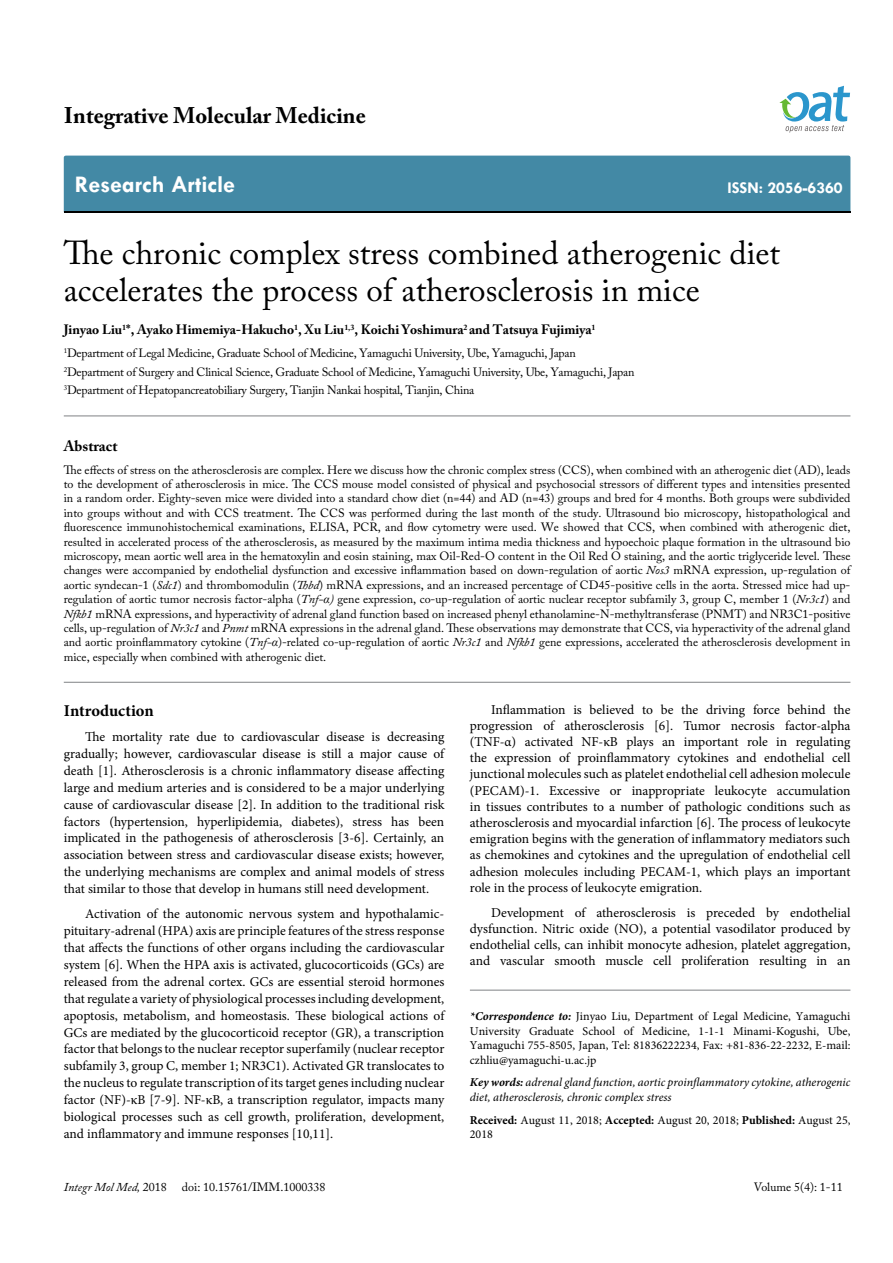
<style>
.page{position:relative;width:893px;height:1263px;background:#fff}
.page>*{position:absolute;margin:0;border:0;box-sizing:border-box;transform-origin:0 0}
.t1{font:33px/37.5px "Adobe Caslon Pro";color:#000}
.t2{font:700 24px "Tw Cen";color:#fff}
.t3{font:700 22.5px "Adobe Caslon Pro";color:#000}
.t4{font:700 16.5px "Tw Cen";color:#fff}
.t5{font:700 16.5px "Minion Pro";letter-spacing:-.005em;color:#000}
.t6{font:700 15px "Adobe Caslon Pro";color:#000}
.t7{font:13.5px/16.2px "Minion Pro";color:#000;text-align:justify}
.t8{font:700 13.5px "Adobe Caslon Pro";color:#000}
.t9{font:12px/14.4px "Adobe Caslon Pro";letter-spacing:-.02em;color:#000}
.t10{font:12px/14.4px "Minion Pro";color:#000;text-align:justify}
.t11{font:italic 12px/14.4px "Minion Pro";color:#000}
.t12{font:12px "Adobe Caslon Pro";color:#000}
.t13{font:italic 12px "Adobe Caslon Pro";color:#000}
.s1{font-style:italic}
.s2{font-family:"Times New Roman";font-style:italic}
.s3{font-weight:700;font-style:italic}
.s4{font-weight:700}
.s5{font-style:normal}
</style>
<div class="page">
<div style="left:64px;top:156px;width:786px;height:56px;background:#4389a5"></div>
<svg style="left:779px;top:86px;width:71px;height:47px"></svg>
<hr style="left:64px;top:682px;width:786px;height:1px;background:#808285">
<hr style="left:64px;top:416px;width:786px;height:1px;background:#808285">
<hr style="left:470px;top:990px;width:380px;height:1px;background:#808285">
<h3 class="t3" style="left:64px;top:102px;width:303px">Integrative Molecular Medicine</h3>
<h2 class="t2" style="left:75px;top:170px;width:162px">Research Article</h2>
<p class="t4" style="left:727px;top:178px;width:117px">ISSN: 2056-6360</p>
<h1 class="t1" style="left:64px;top:233px;width:718px">The chronic complex stress combined atherogenic diet accelerates the process of atherosclerosis in mice</h1>
<p class="t8" style="left:64px;top:322px;width:533px">Jinyao Liu<sup>1</sup>*, Ayako Himemiya-Hakucho<sup>1</sup>, Xu Liu<sup>1,3</sup>, Koichi Yoshimura<sup>2</sup> and Tatsuya Fujimiya<sup>1</sup></p>
<p class="t9" style="left:64px;top:344px;width:572px;line-height:18.6px"><sup>1</sup>Department of Legal Medicine, Graduate School of Medicine, Yamaguchi University, Ube, Yamaguchi, Japan<br><sup>2</sup>Department of Surgery and Clinical Science, Graduate School of Medicine, Yamaguchi University, Ube, Yamaguchi, Japan<br><sup>3</sup>Department of Hepatopancreatobiliary Surgery, Tianjin Nankai hospital, Tianjin, China</p>
<p class="t6" style="left:64px;top:437px;width:55px">Abstract</p>
<p class="t9" style="left:64px;top:462px;width:788px;text-align:justify">The effects of stress on the atherosclerosis are complex. Here we discuss how the chronic complex stress (CCS), when combined with an atherogenic diet (AD), leads to the development of atherosclerosis in mice. The CCS mouse model consisted of physical and psychosocial stressors of different types and intensities presented in a random order. Eighty-seven mice were divided into a standard chow diet (n=44) and AD (n=43) groups and bred for 4 months. Both groups were subdivided into groups without and with CCS treatment. The CCS was performed during the last month of the study. Ultrasound bio microscopy, histopathological and fluorescence immunohistochemical examinations, ELISA, PCR, and flow cytometry were used. We showed that CCS, when combined with atherogenic diet, resulted in accelerated process of the atherosclerosis, as measured by the maximum intima media thickness and hypoechoic plaque formation in the ultrasound bio microscopy, mean aortic well area in the hematoxylin and eosin staining, max Oil-Red-O content in the Oil Red O staining, and the aortic triglyceride level. These changes were accompanied by endothelial dysfunction and excessive inflammation based on down-regulation of aortic <span class="s1">Nos3</span> mRNA expression, up-regulation of aortic syndecan-1 (<span class="s1">Sdc1</span>) and thrombomodulin (<span class="s1">Thbd</span>) mRNA expressions, and an increased percentage of CD45-positive cells in the aorta. Stressed mice had up&shy;regulation of aortic tumor necrosis factor-alpha (<span class="s1">Tnf-</span><span class="s2">α</span><span class="s1">)</span> gene expression, co-up-regulation of aortic nuclear receptor subfamily 3, group C, member 1 (<span class="s1">Nr3c1</span>) and <span class="s1">Nfkb1</span> mRNA expressions, and hyperactivity of adrenal gland function based on increased phenyl ethanolamine-N-methyltransferase (PNMT) and NR3C1-positive cells, up-regulation of <span class="s1">Nr3c1</span> and <span class="s1">Pnmt</span> mRNA expressions in the adrenal gland. These observations may demonstrate that CCS, via hyperactivity of the adrenal gland and aortic proinflammatory cytokine (<span class="s1">Tnf-</span><span class="s2">α</span>)-related co-up-regulation of aortic <span class="s1">Nr3c1</span> and <span class="s1">Nfkb1</span> gene expressions, accelerated the atherosclerosis development in mice, especially when combined with atherogenic diet.</p>
<p class="t5" style="left:64px;top:699px;width:91px">Introduction</p>
<p class="t7" style="left:64px;top:728px;width:382px;line-height:16.8px;text-indent:21px">The mortality rate due to cardiovascular disease is decreasing gradually; however, cardiovascular disease is still a major cause of death [1]. Atherosclerosis is a chronic inflammatory disease affecting large and medium arteries and is considered to be a major underlying cause of cardiovascular disease [2]. In addition to the traditional risk factors (hypertension, hyperlipidemia, diabetes), stress has been implicated in the pathogenesis of atherosclerosis [3-6]. Certainly, an association between stress and cardiovascular disease exists; however, the underlying mechanisms are complex and animal models of stress that similar to those that develop in humans still need development.</p>
<p class="t7" style="left:64px;top:906px;width:382px;line-height:17px;text-indent:21px">Activation of the autonomic nervous system and hypothalamic&shy;pituitary-adrenal (HPA) axis are principle features of the stress response that affects the functions of other organs including the cardiovascular system [6]. When the HPA axis is activated, glucocorticoids (GCs) are released from the adrenal cortex. GCs are essential steroid hormones that regulate a variety of physiological processes including development, apoptosis, metabolism, and homeostasis. These biological actions of GCs are mediated by the glucocorticoid receptor (GR), a transcription factor that belongs to the nuclear receptor superfamily (nuclear receptor subfamily 3, group C, member 1; NR3C1). Activated GR translocates to the nucleus to regulate transcription of its target genes including nuclear factor (NF)-κB [7-9]. NF-κB, a transcription regulator, impacts many biological processes such as cell growth, proliferation, development, and inflammatory and immune responses [10,11].</p>
<p class="t7" style="left:470px;top:701px;width:382px;text-indent:21px">Inflammation is believed to be the driving force behind the progression of atherosclerosis [6]. Tumor necrosis factor-alpha (TNF-α) activated NF-κB plays an important role in regulating the expression of proinflammatory cytokines and endothelial cell junctional molecules such as platelet endothelial cell adhesion molecule (PECAM)-1. Excessive or inappropriate leukocyte accumulation in tissues contributes to a number of pathologic conditions such as atherosclerosis and myocardial infarction [6]. The process of leukocyte emigration begins with the generation of inflammatory mediators such as chemokines and cytokines and the upregulation of endothelial cell adhesion molecules including PECAM-1, which plays an important role in the process of leukocyte emigration.</p>
<p class="t7" style="left:470px;top:904px;width:382px;text-indent:21px">Development of atherosclerosis is preceded by endothelial dysfunction. Nitric oxide (NO), a potential vasodilator produced by endothelial cells, can inhibit monocyte adhesion, platelet aggregation, and vascular smooth muscle cell proliferation resulting in an</p>
<p class="t10" style="left:470px;top:1009px;width:382px"><span class="s3">*Correspondence to:</span> Jinyao Liu, Department of Legal Medicine, Yamaguchi University Graduate School of Medicine, 1-1-1 Minami-Kogushi, Ube, Yamaguchi 755-8505, Japan, Tel: 81836222234, Fax: +81-836-22-2232, E-mail: czhliu@yamaguchi-u.ac.jp</p>
<p class="t11" style="left:470px;top:1075px;width:382px"><span class="s4">Key words:</span> adrenal gland function, aortic proinflammatory cytokine, atherogenic diet, atherosclerosis, chronic complex stress</p>
<p class="t10" style="left:470px;top:1113px;width:382px"><span class="s4">Received:</span> August 11, 2018; <span class="s4">Accepted:</span> August 20, 2018; <span class="s4">Published:</span> August 25,<br>2018</p>
<p class="t13" style="left:64px;top:1180px;width:104px">Integr Mol Med, <span class="s5">2018</span></p>
<p class="t12" style="left:182px;top:1180px;width:145px">doi: 10.15761/IMM.1000338</p>
<p class="t12" style="left:754px;top:1180px;width:90px">Volume 5(4): 1-11</p>
</div>
